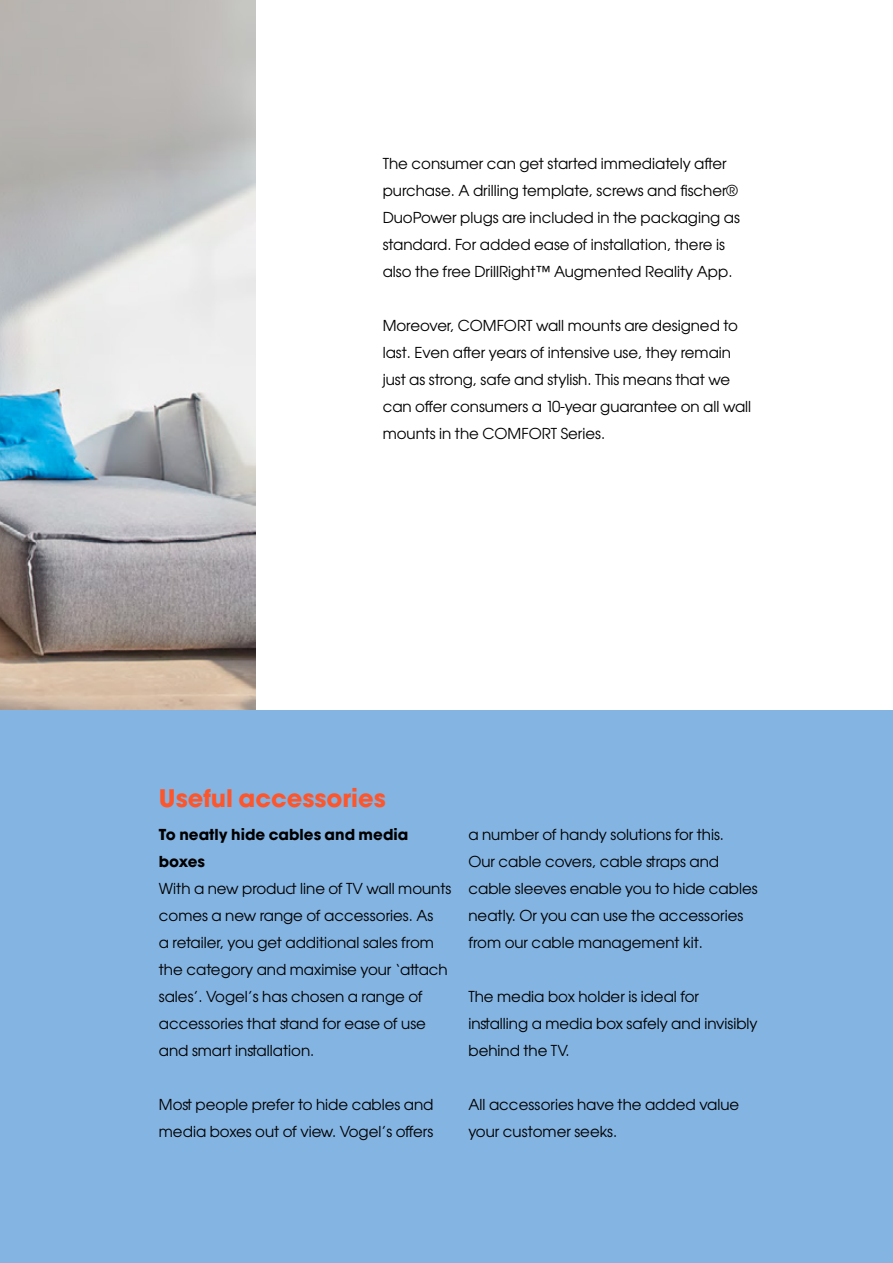
<style>
.page{position:relative;width:893px;height:1263px;background:#fff}
.page>*{position:absolute;margin:0;border:0;box-sizing:border-box;transform-origin:0 0}
.t1{font:24px "Avant Garde Gothic Bd ITC";color:#fd562c}
.t2{font:15px/27px "Avant Garde Gothic Bk ITC";color:#000}
.t3{font:15px/27px "Avant Garde Gothic Bd ITC";color:#000}
</style>
<div class="page">
<img style="left:0;top:0;width:255px;height:710px">
<div style="left:0;top:710px;width:893px;height:553px;background:#84b4e2"></div>
<p class="t2" style="left:383px;top:150px;width:359px">The consumer can get started immediately after purchase. A drilling template, screws and fischer® DuoPower plugs are included in the packaging as standard. For added ease of installation, there is also the free DrillRight™ Augmented Reality App.</p>
<p class="t2" style="left:383px;top:312px;width:370px">Moreover, COMFORT wall mounts are designed to last. Even after years of intensive use, they remain just as strong, safe and stylish. This means that we can offer consumers a 10-year guarantee on all wall mounts in the COMFORT Series.</p>
<h1 class="t1" style="left:159px;top:782px;width:228px">Useful accessories</h1>
<p class="t3" style="left:159px;top:821px;width:251px">To neatly hide cables and media boxes</p>
<p class="t2" style="left:159px;top:875px;width:294px">With a new product line of TV wall mounts comes a new range of accessories. As<br>a retailer, you get additional sales from the category and maximise your ‘attach sales’. Vogel’s has chosen a range of accessories that stand for ease of use and smart installation.</p>
<p class="t2" style="left:159px;top:1091px;width:276px">Most people prefer to hide cables and media boxes out of view. Vogel’s offers</p>
<p class="t2" style="left:468px;top:821px;width:291px">a number of handy solutions for this.<br>Our cable covers, cable straps and cable sleeves enable you to hide cables neatly. Or you can use the accessories from our cable management kit.</p>
<p class="t2" style="left:468px;top:983px;width:291px">The media box holder is ideal for installing a media box safely and invisibly behind the TV.</p>
<p class="t2" style="left:468px;top:1091px;width:272px">All accessories have the added value your customer seeks.</p>
</div>
